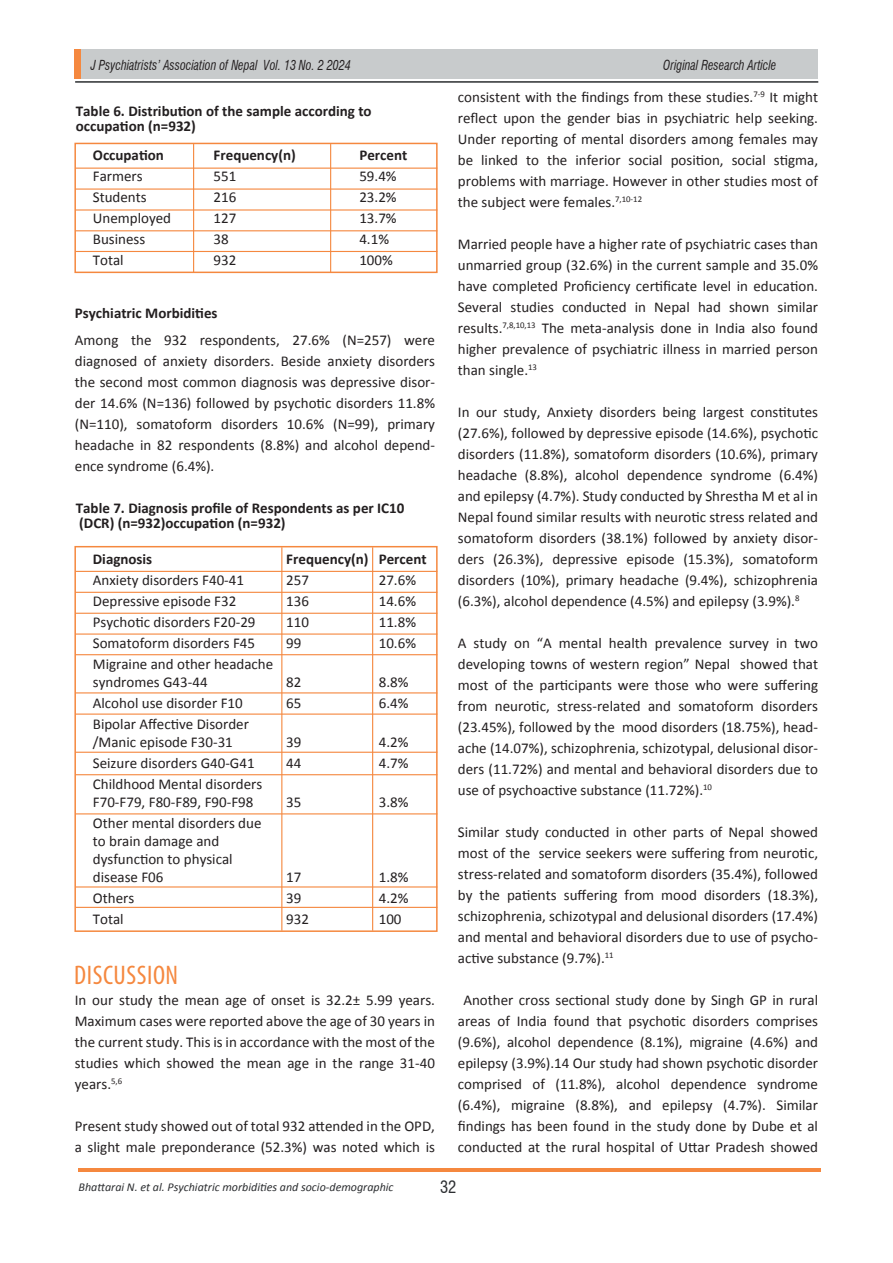
<style>
.page{position:relative;width:893px;height:1263px;background:#fff}
.page>*{position:absolute;margin:0;border:0;box-sizing:border-box;transform-origin:0 0}
.t1{font:condensed 27px "Myriad Pro";letter-spacing:.02em;color:#f5883f}
.t2{font:condensed 16.5px "Swiss 721 BT";color:#2c2e31}
.t3{font:15px/21px "Calibri";color:#231f20;text-align:justify}
.t4{font:700 15px/15px "Calibri";color:#231f20}
.t5{font:italic condensed 13.5px "Swiss 721 BT";color:#231f20;scale:.89 1}
.t6{font:italic 12px "Calibri";color:#2c2e31}
</style>
<div class="page">
<div style="left:74px;top:143px;width:364px;height:130px;border:2px solid #f5883f"></div>
<hr style="left:193px;top:144px;width:1px;height:128px;background:#f5883f">
<hr style="left:76px;top:168px;width:361px;height:1px;background:#f5883f">
<hr style="left:76px;top:188px;width:361px;height:2px;background:#f5883f">
<hr style="left:76px;top:209px;width:361px;height:2px;background:#f5883f">
<hr style="left:76px;top:230px;width:361px;height:1px;background:#f5883f">
<hr style="left:76px;top:251px;width:361px;height:1px;background:#f5883f">
<hr style="left:330px;top:144px;width:1px;height:128px;background:#f5883f">
<div style="left:74px;top:546px;width:364px;height:386px;border:2px solid #f5883f"></div>
<hr style="left:281px;top:547px;width:1px;height:384px;background:#f5883f">
<hr style="left:76px;top:571px;width:361px;height:1px;background:#f5883f">
<hr style="left:76px;top:592px;width:361px;height:1px;background:#f5883f">
<hr style="left:76px;top:613px;width:361px;height:1px;background:#f5883f">
<hr style="left:76px;top:633px;width:361px;height:2px;background:#f5883f">
<hr style="left:76px;top:654px;width:361px;height:1px;background:#f5883f">
<hr style="left:76px;top:692px;width:361px;height:1px;background:#f5883f">
<hr style="left:76px;top:774px;width:361px;height:1px;background:#f5883f">
<hr style="left:76px;top:813px;width:361px;height:1px;background:#f5883f">
<hr style="left:76px;top:886px;width:361px;height:1px;background:#f5883f">
<hr style="left:76px;top:907px;width:361px;height:1px;background:#f5883f">
<hr style="left:76px;top:752px;width:361px;height:1px;background:#f5883f">
<hr style="left:76px;top:713px;width:361px;height:2px;background:#f5883f">
<hr style="left:372px;top:547px;width:1px;height:384px;background:#f5883f">
<hr style="left:75px;top:81px;width:743px;height:2px;background:#2c2e31">
<div style="left:75px;top:49px;width:743px;height:30px;background:#c8cbcc"></div>
<div style="left:75px;top:49px;width:6px;height:30px;background:#f5883f"></div>
<hr style="left:79px;top:1168px;width:742px;height:4px;background:#f5883f">
<p class="t5" style="left:91px;top:57px;width:294px">J Psychiatrists’ Association of Nepal Vol. 13 No. 2 2024</p>
<p class="t5" style="left:663px;top:57px;width:129px">Original Research Article</p>
<p class="t4" style="left:76px;top:103px;width:297px">Table 6. Distribution of the sample according to occupation (n=932)</p>
<p class="t4" style="left:93px;top:147px;width:73px">Occupation</p>
<p class="t4" style="left:214px;top:147px;width:84px">Frequency(n)</p>
<p class="t4" style="left:359px;top:147px;width:49px">Percent</p>
<p class="t3" style="left:93px;top:166px;width:51px">Farmers</p>
<p class="t3" style="left:214px;top:166px;width:24px">551</p>
<p class="t3" style="left:359px;top:166px;width:39px">59.4%</p>
<p class="t3" style="left:93px;top:187px;width:55px">Students</p>
<p class="t3" style="left:214px;top:187px;width:24px">216</p>
<p class="t3" style="left:359px;top:187px;width:39px">23.2%</p>
<p class="t3" style="left:93px;top:208px;width:80px">Unemployed</p>
<p class="t3" style="left:214px;top:208px;width:24px">127</p>
<p class="t3" style="left:359px;top:208px;width:39px">13.7%</p>
<p class="t3" style="left:93px;top:229px;width:54px">Business</p>
<p class="t3" style="left:214px;top:229px;width:17px">38</p>
<p class="t3" style="left:359px;top:229px;width:31px">4.1%</p>
<p class="t3" style="left:93px;top:250px;width:32px">Total</p>
<p class="t3" style="left:214px;top:250px;width:24px">932</p>
<p class="t3" style="left:359px;top:250px;width:35px">100%</p>
<p class="t4" style="left:75px;top:305px;width:144px">Psychiatric Morbidities</p>
<p class="t3" style="left:75px;top:330px;width:362px">Among the 932 respondents, 27.6% (N=257) were diagnosed of anxiety disorders. Beside anxiety disorders the second most common diagnosis was depressive disor&shy;der 14.6% (N=136) followed by psychotic disorders 11.8% (N=110), somatoform disorders 10.6% (N=99), primary headache in 82 respondents (8.8%) and alcohol depend&shy;ence syndrome (6.4%).</p>
<p class="t4" style="left:76px;top:500px;width:330px">Table 7. Diagnosis profile of Respondents as per IC10 (DCR) (n=932)occupation (n=932)</p>
<p class="t4" style="left:93px;top:550px;width:61px">Diagnosis</p>
<p class="t4" style="left:286px;top:550px;width:142px">Frequency(n) Percent</p>
<p class="t3" style="left:93px;top:569px;width:153px">Anxiety disorders F40-41</p>
<p class="t3" style="left:286px;top:569px;width:24px">257</p>
<p class="t3" style="left:379px;top:569px;width:39px">27.6%</p>
<p class="t3" style="left:93px;top:590px;width:145px">Depressive episode F32</p>
<p class="t3" style="left:286px;top:590px;width:24px">136</p>
<p class="t3" style="left:379px;top:590px;width:39px">14.6%</p>
<p class="t3" style="left:93px;top:611px;width:164px">Psychotic disorders F20-29</p>
<p class="t3" style="left:286px;top:611px;width:24px">110</p>
<p class="t3" style="left:379px;top:611px;width:39px">11.8%</p>
<p class="t3" style="left:93px;top:632px;width:164px">Somatoform disorders F45</p>
<p class="t3" style="left:286px;top:632px;width:17px">99</p>
<p class="t3" style="left:379px;top:632px;width:39px">10.6%</p>
<p class="t3" style="left:93px;top:655px;width:182px;line-height:18px">Migraine and other headache syndromes G43-44</p>
<p class="t3" style="left:286px;top:671px;width:17px">82</p>
<p class="t3" style="left:379px;top:671px;width:31px">8.8%</p>
<p class="t3" style="left:93px;top:692px;width:151px">Alcohol use disorder F10</p>
<p class="t3" style="left:286px;top:692px;width:17px">65</p>
<p class="t3" style="left:379px;top:692px;width:31px">6.4%</p>
<p class="t3" style="left:93px;top:715px;width:158px;line-height:18px">Bipolar Affective Disorder /Manic episode F30-31</p>
<p class="t3" style="left:286px;top:731px;width:17px">39</p>
<p class="t3" style="left:379px;top:731px;width:31px">4.2%</p>
<p class="t3" style="left:93px;top:752px;width:163px">Seizure disorders G40-G41</p>
<p class="t3" style="left:286px;top:752px;width:17px">44</p>
<p class="t3" style="left:379px;top:752px;width:31px">4.7%</p>
<p class="t3" style="left:93px;top:775px;width:171px;line-height:18px">Childhood Mental disorders<br>F70-F79, F80-F89, F90-F98</p>
<p class="t3" style="left:286px;top:791px;width:17px">35</p>
<p class="t3" style="left:379px;top:791px;width:31px">3.8%</p>
<p class="t3" style="left:93px;top:814px;width:170px;line-height:18px;text-align:left">Other mental disorders due to brain damage and dysfunction to physical disease F06</p>
<p class="t3" style="left:286px;top:866px;width:17px">17</p>
<p class="t3" style="left:379px;top:866px;width:31px">1.8%</p>
<p class="t3" style="left:93px;top:887px;width:43px">Others</p>
<p class="t3" style="left:286px;top:887px;width:17px">39</p>
<p class="t3" style="left:379px;top:887px;width:31px">4.2%</p>
<p class="t3" style="left:93px;top:908px;width:32px">Total</p>
<p class="t3" style="left:286px;top:908px;width:24px">932</p>
<p class="t3" style="left:379px;top:908px;width:24px">100</p>
<h1 class="t1" style="left:74px;top:959px;width:105px">DISCUSSION</h1>
<p class="t3" style="left:75px;top:990px;width:362px">In our study the mean age of onset is 32.2± 5.99 years.<br>Maximum cases were reported above the age of 30 years in the current study. This is in accordance with the most of the studies which showed the mean age in the range 31-40 years.<sup>5,6</sup></p>
<p class="t3" style="left:75px;top:1116px;width:362px">Present study showed out of total 932 attended in the OPD, a slight male preponderance (52.3%) was noted which is</p>
<p class="t3" style="left:458px;top:86px;width:362px">consistent with the findings from these studies.<sup>7-9</sup> It might reflect upon the gender bias in psychiatric help seeking.<br>Under reporting of mental disorders among females may be linked to the inferior social position, social stigma, problems with marriage. However in other studies most of the subject were females.<sup>7,10-12</sup></p>
<p class="t3" style="left:458px;top:233px;width:362px">Married people have a higher rate of psychiatric cases than unmarried group (32.6%) in the current sample and 35.0% have completed Proficiency certificate level in education.<br>Several studies conducted in Nepal had shown similar results.<sup>7,8,10,13</sup> The meta-analysis done in India also found higher prevalence of psychiatric illness in married person than single.<sup>13</sup></p>
<p class="t3" style="left:458px;top:401px;width:362px">In our study, Anxiety disorders being largest constitutes (27.6%), followed by depressive episode (14.6%), psychotic disorders (11.8%), somatoform disorders (10.6%), primary headache (8.8%), alcohol dependence syndrome (6.4%) and epilepsy (4.7%). Study conducted by Shrestha M et al in Nepal found similar results with neurotic stress related and somatoform disorders (38.1%) followed by anxiety disor&shy;ders (26.3%), depressive episode (15.3%), somatoform disorders (10%), primary headache (9.4%), schizophrenia (6.3%), alcohol dependence (4.5%) and epilepsy (3.9%).<sup>8</sup></p>
<p class="t3" style="left:458px;top:632px;width:362px">A study on “A mental health prevalence survey in two developing towns of western region” Nepal showed that most of the participants were those who were suffering from neurotic, stress-related and somatoform disorders (23.45%), followed by the mood disorders (18.75%), head&shy;ache (14.07%), schizophrenia, schizotypal, delusional disor&shy;ders (11.72%) and mental and behavioral disorders due to use of psychoactive substance (11.72%).<sup>10</sup></p>
<p class="t3" style="left:458px;top:821px;width:362px">Similar study conducted in other parts of Nepal showed most of the service seekers were suffering from neurotic, stress-related and somatoform disorders (35.4%), followed by the patients suffering from mood disorders (18.3%), schizophrenia, schizotypal and delusional disorders (17.4%) and mental and behavioral disorders due to use of psycho&shy;active substance (9.7%).<sup>11</sup></p>
<p class="t3" style="left:458px;top:989px;width:362px;text-align:center">Another cross sectional study done by Singh GP in rural areas of India found that psychotic disorders comprises (9.6%), alcohol dependence (8.1%), migraine (4.6%) and epilepsy (3.9%).14 Our study had shown psychotic disorder comprised of (11.8%), alcohol dependence syndrome (6.4%), migraine (8.8%), and epilepsy (4.7%). Similar findings has been found in the study done by Dube et al conducted at the rural hospital of Uttar Pradesh showed</p>
<p class="t6" style="left:79px;top:1178px;width:316px">Bhattarai N. et al. Psychiatric morbidities and socio-demographic</p>
<p class="t2" style="left:440px;top:1177px;width:18px">32</p>
</div>
